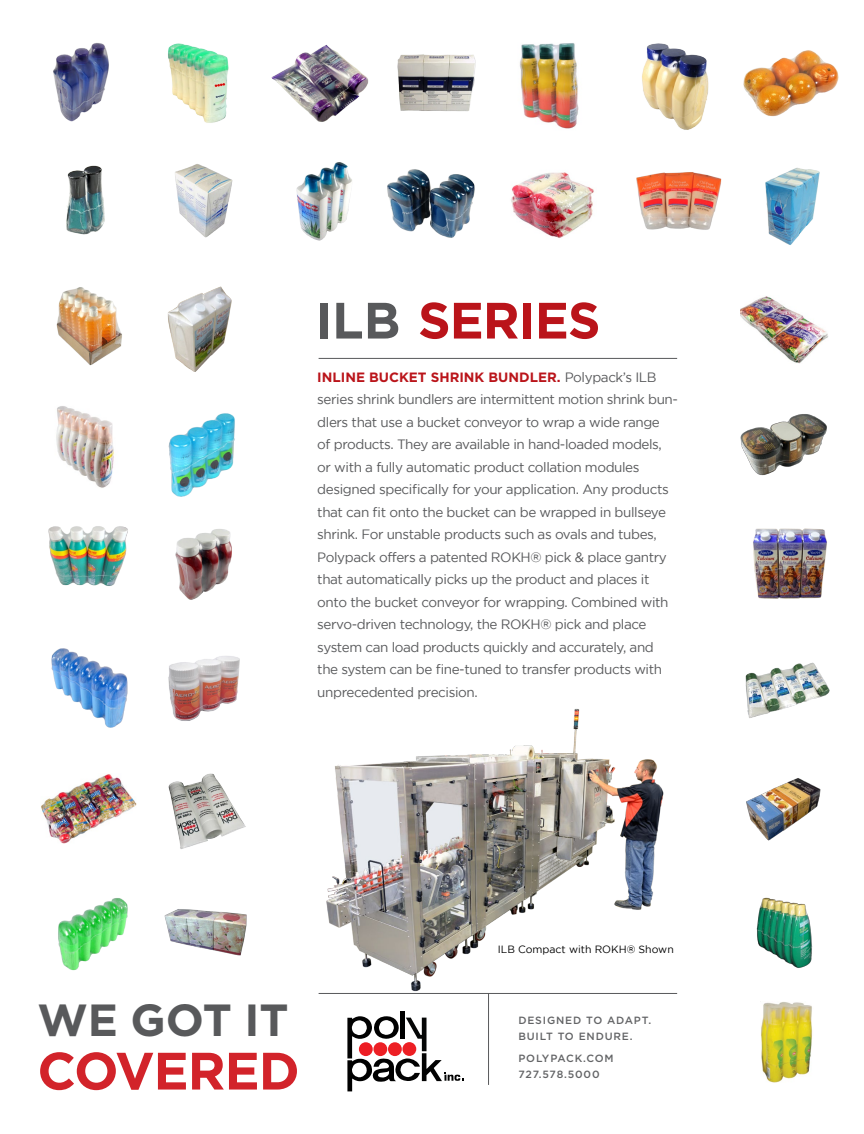
<style>
.page{position:relative;width:864px;height:1134px;background:#fff}
.page>*{position:absolute;margin:0;border:0;box-sizing:border-box;transform-origin:0 0}
.t1{font:700 52.5px "Gotham";letter-spacing:-.02em;color:#d2232a}
.t2{font:700 51px "Gotham";letter-spacing:-.02em;color:#ba141a}
.t3{font:700 45px "Gotham";color:#58595b}
.t4{font:13.5px/22.5px "Gotham";letter-spacing:-.03em;color:#58595b}
.t5{font:500 10.5px/15.8px "Gotham";letter-spacing:.08em;color:#636466}
.t6{font:10.5px "Gotham";color:#000}
.s1{color:#58595b}
.s2{font-weight:700;color:#ba141a}
</style>
<div class="page">
<img style="left:326px;top:708px;width:338px;height:284px">
<div style="left:400px;top:1011px;width:5px;height:28px;background:#000"></div>
<svg style="left:347px;top:1016px;width:117px;height:75px"></svg>
<hr style="left:319px;top:358px;width:358px;height:1px;background:#58595b">
<hr style="left:319px;top:993px;width:358px;height:1px;background:#58595b">
<hr style="left:488px;top:993px;width:1px;height:92px;background:#58595b">
<img style="left:53px;top:43px;width:56px;height:79px">
<img style="left:520px;top:43px;width:59px;height:86px">
<img style="left:271px;top:45px;width:98px;height:77px">
<img style="left:168px;top:43px;width:61px;height:80px">
<img style="left:743px;top:50px;width:96px;height:67px">
<img style="left:753px;top:528px;width:74px;height:71px">
<img style="left:741px;top:296px;width:87px;height:68px">
<img style="left:746px;top:778px;width:75px;height:63px">
<img style="left:642px;top:43px;width:67px;height:87px">
<img style="left:756px;top:897px;width:57px;height:71px">
<img style="left:397px;top:54px;width:79px;height:57px">
<img style="left:66px;top:165px;width:39px;height:70px">
<img style="left:511px;top:172px;width:83px;height:66px">
<img style="left:296px;top:162px;width:56px;height:79px">
<img style="left:175px;top:164px;width:58px;height:74px">
<img style="left:765px;top:167px;width:55px;height:78px">
<img style="left:745px;top:662px;width:85px;height:56px">
<img style="left:740px;top:414px;width:87px;height:62px">
<img style="left:636px;top:172px;width:86px;height:58px">
<img style="left:761px;top:1002px;width:52px;height:81px">
<img style="left:387px;top:169px;width:88px;height:69px">
<img style="left:56px;top:287px;width:66px;height:79px">
<img style="left:167px;top:286px;width:65px;height:85px">
<img style="left:56px;top:406px;width:58px;height:82px">
<img style="left:168px;top:413px;width:67px;height:83px">
<img style="left:48px;top:526px;width:80px;height:60px">
<img style="left:175px;top:529px;width:57px;height:71px">
<img style="left:51px;top:648px;width:77px;height:80px">
<img style="left:168px;top:656px;width:72px;height:65px">
<img style="left:41px;top:774px;width:95px;height:69px">
<img style="left:168px;top:773px;width:78px;height:76px">
<img style="left:58px;top:898px;width:70px;height:73px">
<img style="left:164px;top:909px;width:83px;height:47px">
<p class="t2" style="left:315px;top:287px;width:287px"><span class="s1">ILB</span> SERIES</p>
<p class="t4" style="left:317px;top:366px;width:362px"><span class="s2">INLINE BUCKET SHRINK BUNDLER.</span> Polypack’s ILB series shrink bundlers are intermittent motion shrink bun&shy;dlers that use a bucket conveyor to wrap a wide range<br>of products. They are available in hand-loaded models, or with a fully automatic product collation modules designed specifically for your application. Any products that can fit onto the bucket can be wrapped in bullseye shrink. For unstable products such as ovals and tubes, Polypack offers a patented ROKH® pick &amp; place gantry that automatically picks up the product and places it onto the bucket conveyor for wrapping. Combined with servo-driven technology, the ROKH® pick and place system can load products quickly and accurately, and the system can be fine-tuned to transfer products with unprecedented precision.</p>
<p class="t3" style="left:37px;top:990px;width:253px">WE GOT IT</p>
<p class="t1" style="left:37px;top:1036px;width:264px">COVERED</p>
<p class="t6" style="left:498px;top:943px;width:177px">ILB Compact with ROKH® Shown</p>
<p class="t5" style="left:518px;top:1012px;width:134px">DESIGNED TO ADAPT.<br>BUILT TO ENDURE.</p>
<p class="t5" style="left:518px;top:1051px;width:97px">POLYPACK.COM<br>727.578.5000</p>
</div>
